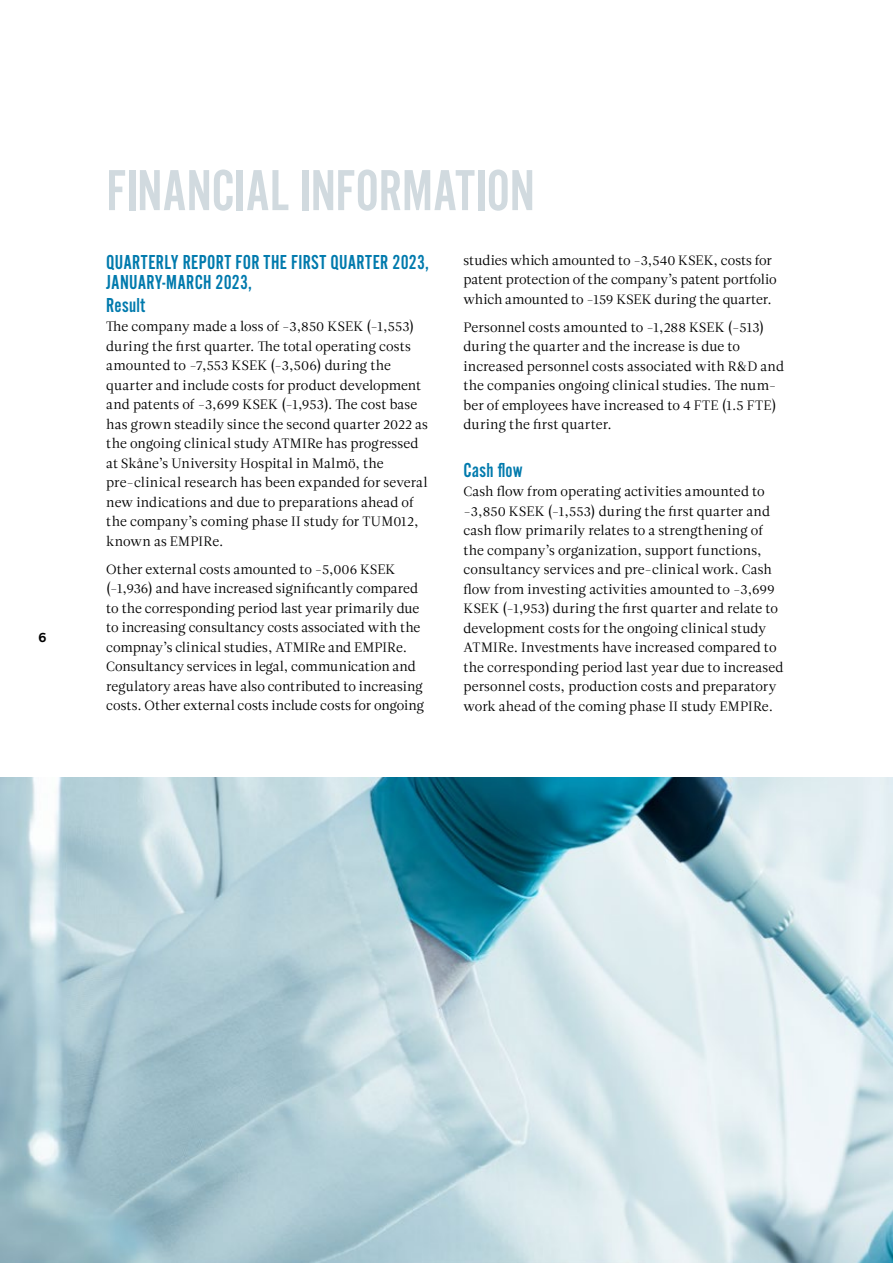
<style>
.page{position:relative;width:893px;height:1263px;background:#fff}
.page>*{position:absolute;margin:0;border:0;box-sizing:border-box;transform-origin:0 0}
.t1{font:60px "Alternate Got No 2 D";letter-spacing:-.005em;color:#d1dadf}
.t2{font:21px/19.5px "Alternate Got No 2 D";letter-spacing:.015em;color:#007aad}
.t3{font:13.5px/19.5px "Leitura Roman 1";letter-spacing:.005em;color:#000}
.t4{font:700 13.5px "Foundry Sterling OT3";color:#000}
</style>
<div class="page">
<img style="left:0;top:778px;width:893px;height:485px">
<p class="t4" style="left:38px;top:626px;width:10px">6</p>
<h1 class="t1" style="left:106px;top:159px;width:430px">FINANCIAL INFORMATION</h1>
<h2 class="t2" style="left:106px;top:253px;width:324px">QUARTERLY REPORT FOR THE FIRST QUARTER 2023,<br>JANUARY-MARCH 2023,</h2>
<h2 class="t2" style="left:106px;top:296px;width:41px">Result</h2>
<p class="t3" style="left:106px;top:317px;width:323px">The company made a loss of -3,850 KSEK (-1,553) during the first quarter. The total operating costs amounted to -7,553 KSEK (-3,506) during the quarter and include costs for product development and patents of -3,699 KSEK (-1,953). The cost base has grown steadily since the second quarter 2022 as the ongoing clinical study ATMIRe has progressed at Skåne’s University Hospital in Malmö, the pre-clinical research has been expanded for several new indications and due to preparations ahead of the company’s coming phase II study for TUM012, known as EMPIRe.</p>
<p class="t3" style="left:106px;top:559px;width:320px">Other external costs amounted to -5,006 KSEK (-1,936) and have increased significantly compared to the corresponding period last year primarily due to increasing consultancy costs associated with the compnay’s clinical studies, ATMIRe and EMPIRe.<br>Consultancy services in legal, communication and regulatory areas have also contributed to increasing costs. Other external costs include costs for ongoing</p>
<p class="t3" style="left:463px;top:250px;width:315px">studies which amounted to -3,540 KSEK, costs for patent protection of the company’s patent portfolio which amounted to -159 KSEK during the quarter.</p>
<p class="t3" style="left:463px;top:317px;width:322px">Personnel costs amounted to -1,288 KSEK (-513) during the quarter and the increase is due to increased personnel costs associated with R&amp;D and the companies ongoing clinical studies. The num&shy;ber of employees have increased to 4 FTE (1.5 FTE) during the first quarter.</p>
<h2 class="t2" style="left:463px;top:461px;width:61px">Cash flow</h2>
<p class="t3" style="left:463px;top:482px;width:322px">Cash flow from operating activities amounted to -3,850 KSEK (-1,553) during the first quarter and cash flow primarily relates to a strengthening of the company’s organization, support functions, consultancy services and pre-clinical work. Cash flow from investing activities amounted to -3,699<br>KSEK (-1,953) during the first quarter and relate to development costs for the ongoing clinical study ATMIRe. Investments have increased compared to the corresponding period last year due to increased personnel costs, production costs and preparatory work ahead of the coming phase II study EMPIRe.</p>
</div>
